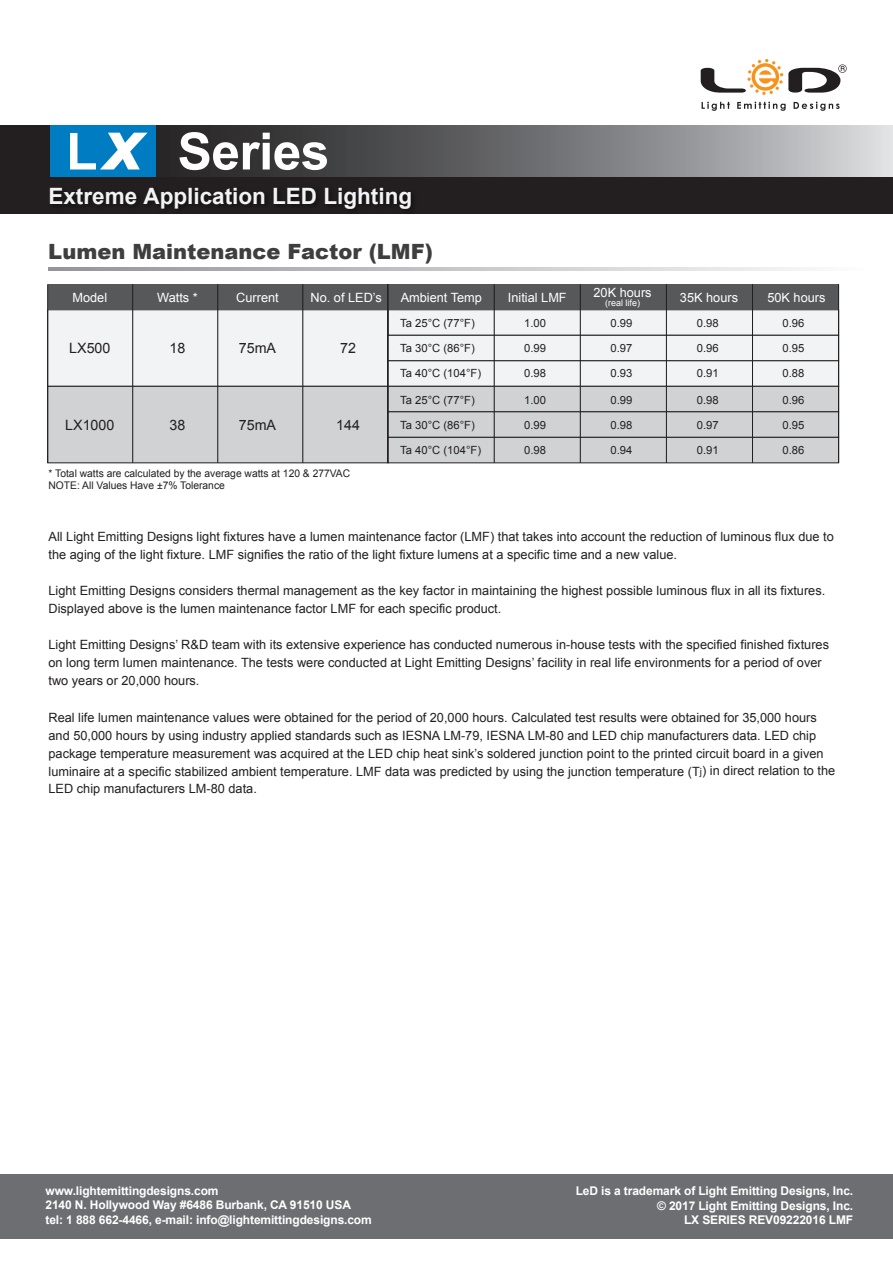
<style>
.page{position:relative;width:893px;height:1263px;background:#fff}
.page>*{position:absolute;margin:0;border:0;box-sizing:border-box;transform-origin:0 0}
.t1{font:700 51.45px "Arial";letter-spacing:-.01em;color:#fff}
.t2{font:700 22.5px "Arial";color:#f2f3f4}
.t3{font:900 21px "Arial";color:#3e3e3f}
.t4{font:14.25px "Arial";color:#231f20}
.t5{font:12.75px/18px "Arial";color:#231f20}
.t6{font:12.75px "Arial";color:#fff}
.t7{font:700 12px/14.4px "Arial";letter-spacing:-.01em;color:#fff;text-align:right}
.t8{font:11.25px "Arial";color:#231f20}
.t9{font:10.5px/12.6px "Arial";color:#231f20}
.t10{font:9px "Arial";color:#fff}
.s1{font-weight:900;font-style:italic}
.s2{font-size:9.75px}
</style>
<div class="page">
<div style="left:0;top:1174px;width:893px;height:64px;background:#6d6e71"></div>
<svg style="left:0;top:125px;width:893px;height:52px;background:#6d6d6f"></svg>
<div style="left:50px;top:125px;width:106px;height:52px;background:#007cc2"></div>
<div style="left:0;top:177px;width:893px;height:37px;background:#231f20"></div>
<div style="left:388px;top:310px;width:451px;height:25px;background:#f2f3f4"></div>
<div style="left:48px;top:310px;width:340px;height:76px;background:#f2f3f4"></div>
<div style="left:48px;top:386px;width:340px;height:77px;background:#d1d2d4;border:1px solid #231f20"></div>
<div style="left:388px;top:335px;width:451px;height:26px;background:#f2f3f4;border:1px solid #231f20"></div>
<div style="left:388px;top:361px;width:451px;height:25px;background:#f2f3f4"></div>
<div style="left:388px;top:386px;width:451px;height:26px;background:#d1d2d4;border:1px solid #231f20"></div>
<div style="left:388px;top:412px;width:451px;height:25px;background:#d1d2d4"></div>
<div style="left:388px;top:437px;width:451px;height:26px;background:#d1d2d4;border:1px solid #231f20"></div>
<div style="left:48px;top:284px;width:791px;height:26px;background:#57585a"></div>
<svg style="left:48px;top:267px;width:757px;height:3px;background:#c2c3c6"></svg>
<hr style="left:47px;top:284px;width:1px;height:179px;background:#231f20">
<hr style="left:132px;top:284px;width:1px;height:179px;background:#231f20">
<hr style="left:218px;top:284px;width:1px;height:179px;background:#231f20">
<hr style="left:303px;top:284px;width:1px;height:179px;background:#231f20">
<hr style="left:388px;top:284px;width:1px;height:179px;background:#231f20">
<hr style="left:494px;top:284px;width:1px;height:179px;background:#231f20">
<hr style="left:838px;top:284px;width:1px;height:179px;background:#231f20">
<hr style="left:752px;top:284px;width:1px;height:179px;background:#231f20">
<hr style="left:666px;top:284px;width:1px;height:179px;background:#231f20">
<hr style="left:580px;top:284px;width:1px;height:179px;background:#231f20">
<svg style="left:701px;top:59px;width:146px;height:36px"></svg>
<svg style="left:702px;top:102px;width:28px;height:9px"></svg>
<svg style="left:737px;top:102px;width:49px;height:9px"></svg>
<svg style="left:794px;top:102px;width:46px;height:9px"></svg>
<h1 class="t1" style="left:66px;top:117px;width:265px">L<span class="s1">X</span> Series</h1>
<h2 class="t2" style="left:48px;top:181px;width:365px">Extreme Application LED Lighting</h2>
<h3 class="t3" style="left:48px;top:236px;width:386px">Lumen Maintenance Factor (LMF)</h3>
<p class="t6" style="left:72px;top:289px;width:36px">Model</p>
<p class="t6" style="left:311px;top:289px;width:73px">No. of LED’s</p>
<p class="t6" style="left:401px;top:289px;width:83px">Ambient Temp</p>
<p class="t6" style="left:508px;top:289px;width:60px">Initial LMF</p>
<p class="t6" style="left:594px;top:285px;width:60px">20K hours</p>
<p class="t6" style="left:157px;top:289px;width:42px">Watts *</p>
<p class="t6" style="left:236px;top:289px;width:44px">Current</p>
<p class="t10" style="left:605px;top:297px;width:37px">(real life)</p>
<p class="t4" style="left:69px;top:339px;width:43px">LX500</p>
<p class="t4" style="left:239px;top:339px;width:39px">75mA</p>
<p class="t4" style="left:340px;top:339px;width:17px">72</p>
<p class="t4" style="left:170px;top:339px;width:17px">18</p>
<p class="t4" style="left:65px;top:416px;width:51px">LX1000</p>
<p class="t4" style="left:239px;top:416px;width:39px">75mA</p>
<p class="t4" style="left:336px;top:416px;width:25px">144</p>
<p class="t4" style="left:170px;top:416px;width:17px">38</p>
<p class="t9" style="left:49px;top:467px;width:303px">* Total watts are calculated by the average watts at 120 &amp; 277VAC<br>NOTE: All Values Have ±7% Tolerance</p>
<p class="t8" style="left:400px;top:316px;width:76px">Ta 25°C (77°F)</p>
<p class="t8" style="left:400px;top:341px;width:76px">Ta 30°C (86°F)</p>
<p class="t8" style="left:400px;top:366px;width:82px">Ta 40°C (104°F)</p>
<p class="t8" style="left:400px;top:392px;width:76px">Ta 25°C (77°F)</p>
<p class="t8" style="left:400px;top:418px;width:76px">Ta 30°C (86°F)</p>
<p class="t8" style="left:400px;top:443px;width:82px">Ta 40°C (104°F)</p>
<p class="t8" style="left:524px;top:316px;width:23px">1.00</p>
<p class="t8" style="left:524px;top:341px;width:23px">0.99</p>
<p class="t8" style="left:524px;top:366px;width:23px">0.98</p>
<p class="t8" style="left:524px;top:393px;width:23px">1.00</p>
<p class="t8" style="left:524px;top:418px;width:23px">0.99</p>
<p class="t8" style="left:524px;top:443px;width:23px">0.98</p>
<p class="t8" style="left:610px;top:316px;width:23px">0.99</p>
<p class="t8" style="left:610px;top:341px;width:23px">0.97</p>
<p class="t8" style="left:610px;top:366px;width:23px">0.93</p>
<p class="t8" style="left:610px;top:393px;width:23px">0.99</p>
<p class="t8" style="left:610px;top:418px;width:23px">0.98</p>
<p class="t8" style="left:610px;top:443px;width:23px">0.94</p>
<p class="t6" style="left:680px;top:289px;width:60px">35K hours</p>
<p class="t6" style="left:767px;top:289px;width:60px">50K hours</p>
<p class="t8" style="left:697px;top:316px;width:23px">0.98</p>
<p class="t8" style="left:697px;top:341px;width:23px">0.96</p>
<p class="t8" style="left:697px;top:366px;width:23px">0.91</p>
<p class="t8" style="left:697px;top:393px;width:23px">0.98</p>
<p class="t8" style="left:697px;top:418px;width:23px">0.97</p>
<p class="t8" style="left:697px;top:443px;width:23px">0.91</p>
<p class="t8" style="left:783px;top:316px;width:23px">0.96</p>
<p class="t8" style="left:783px;top:341px;width:23px">0.95</p>
<p class="t8" style="left:783px;top:366px;width:23px">0.88</p>
<p class="t8" style="left:783px;top:393px;width:23px">0.96</p>
<p class="t8" style="left:783px;top:418px;width:23px">0.95</p>
<p class="t8" style="left:783px;top:443px;width:23px">0.86</p>
<p class="t5" style="left:49px;top:528px;width:787px">All Light Emitting Designs light fixtures have a lumen maintenance factor (LMF) that takes into account the reduction of luminous flux due to the aging of the light fixture. LMF signifies the ratio of the light fixture lumens at a specific time and a new value.</p>
<p class="t5" style="left:49px;top:582px;width:778px">Light Emitting Designs considers thermal management as the key factor in maintaining the highest possible luminous flux in all its fixtures.<br>Displayed above is the lumen maintenance factor LMF for each specific product.</p>
<p class="t5" style="left:49px;top:636px;width:782px">Light Emitting Designs’ R&amp;D team with its extensive experience has conducted numerous in-house tests with the specified finished fixtures on long term lumen maintenance. The tests were conducted at Light Emitting Designs’ facility in real life environments for a period of over two years or 20,000 hours.</p>
<p class="t5" style="left:49px;top:708px;width:788px">Real life lumen maintenance values were obtained for the period of 20,000 hours. Calculated test results were obtained for 35,000 hours and 50,000 hours by using industry applied standards such as IESNA LM-79, IESNA LM-80 and LED chip manufacturers data. LED chip package temperature measurement was acquired at the LED chip heat sink’s soldered junction point to the printed circuit board in a given luminaire at a specific stabilized ambient temperature. LMF data was predicted by using the junction temperature (T<span class="s2">j</span>) in direct relation to the LED chip manufacturers LM-80 data.</p>
<p class="t7" style="left:46px;top:1184px;width:328px;text-align:left">www.lightemittingdesigns.com<br>2140 N. Hollywood Way #6486 Burbank, CA 91510 USA<br>tel: 1 888 662-4466, e-mail: info@lightemittingdesigns.com</p>
<p class="t7" style="left:576px;top:1184px;width:279px">LeD is a trademark of Light Emitting Designs, Inc. © 2017 Light Emitting Designs, Inc.<br>LX SERIES REV09222016 LMF</p>
</div>
